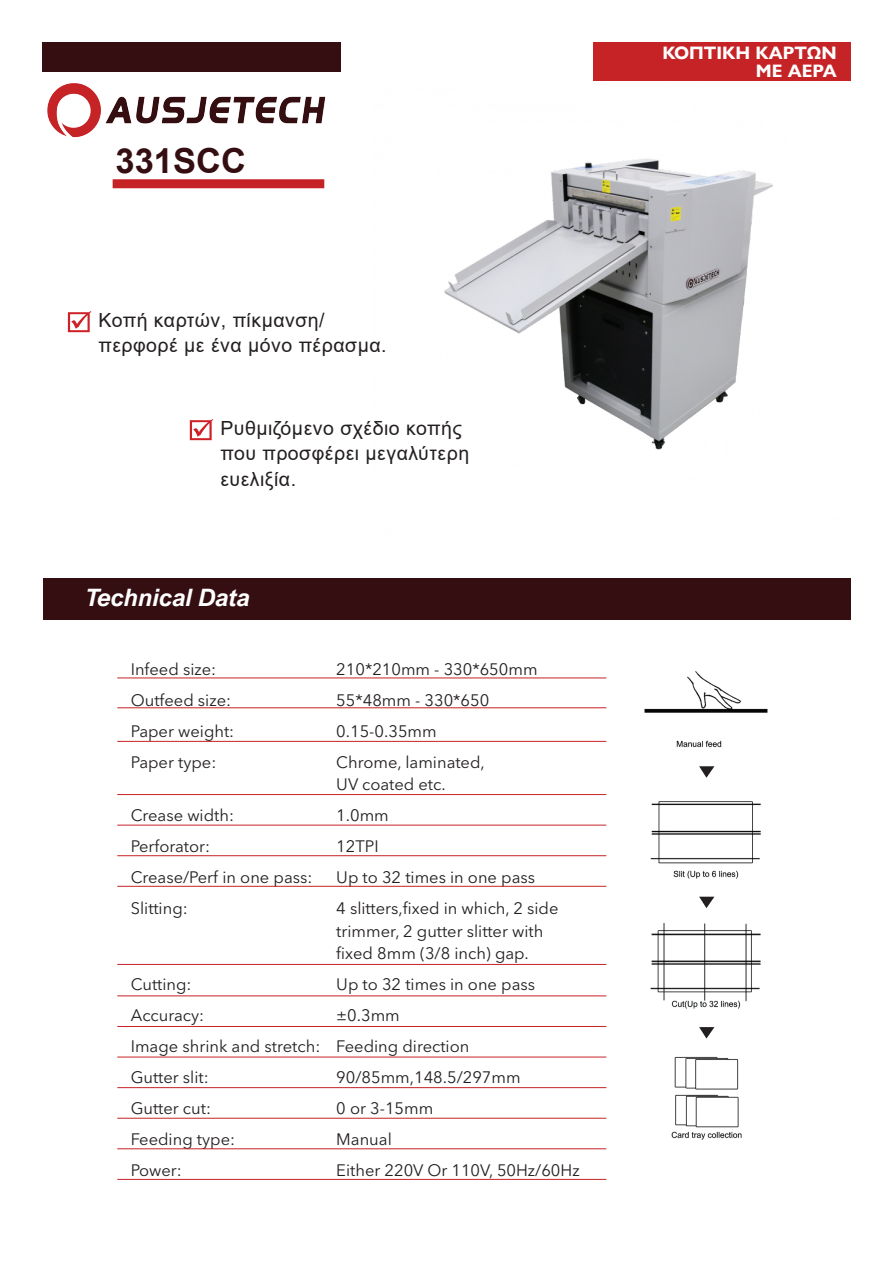
<style>
.page{position:relative;width:893px;height:1263px;background:#fff}
.page>*{position:absolute;margin:0;border:0;box-sizing:border-box;transform-origin:0 0}
.t1{font:700 34.5px "Arial";color:#340e11}
.t2{font:italic 700 24px "Arial Nova";color:#fff}
.t3{font:19.5px/25.5px "Arial";letter-spacing:.025em;color:#231f20}
.t4{font:700 18px/18px "Gill Sans Nova";color:#fff;text-align:right}
.t5{font:16.5px/22.5px "Avenir Next LT Pro";color:#231f20}
</style>
<div class="page">
<div style="left:43px;top:43px;width:298px;height:29px;background:#340e11"></div>
<img style="left:444px;top:158px;width:329px;height:292px">
<img style="left:644px;top:671px;width:124px;height:77px">
<img style="left:650px;top:801px;width:111px;height:78px">
<img style="left:650px;top:923px;width:115px;height:86px">
<img style="left:671px;top:1056px;width:71px;height:84px">
<svg style="left:699px;top:766px;width:15px;height:12px"></svg>
<svg style="left:699px;top:897px;width:15px;height:11px"></svg>
<svg style="left:699px;top:1027px;width:15px;height:11px"></svg>
<div style="left:593px;top:43px;width:257px;height:38px;background:#c62326"></div>
<div style="left:43px;top:578px;width:808px;height:41px;background:#340e11"></div>
<hr style="left:117px;top:677px;width:489px;height:1px;background:#c62326">
<hr style="left:117px;top:707px;width:489px;height:1px;background:#c62326">
<hr style="left:117px;top:741px;width:489px;height:1px;background:#c62326">
<hr style="left:117px;top:794px;width:489px;height:1px;background:#c62326">
<hr style="left:117px;top:825px;width:489px;height:1px;background:#c62326">
<hr style="left:117px;top:855px;width:489px;height:1px;background:#c62326">
<hr style="left:117px;top:886px;width:489px;height:1px;background:#c62326">
<hr style="left:117px;top:964px;width:489px;height:1px;background:#c62326">
<hr style="left:117px;top:995px;width:489px;height:1px;background:#c62326">
<hr style="left:117px;top:1026px;width:489px;height:1px;background:#c62326">
<hr style="left:117px;top:1057px;width:489px;height:1px;background:#c62326">
<hr style="left:117px;top:1087px;width:489px;height:1px;background:#c62326">
<hr style="left:117px;top:1118px;width:489px;height:1px;background:#c62326">
<hr style="left:117px;top:1148px;width:489px;height:1px;background:#c62326">
<hr style="left:117px;top:1179px;width:489px;height:1px;background:#c62326">
<img style="left:47px;top:83px;width:279px;height:55px">
<div style="left:113px;top:179px;width:211px;height:9px;background:#c62326"></div>
<svg style="left:68px;top:311px;width:23px;height:21px"></svg>
<svg style="left:190px;top:419px;width:23px;height:21px"></svg>
<h1 class="t1" style="left:116px;top:137px;width:132px">331SCC</h1>
<p class="t3" style="left:98px;top:307px;width:290px">Κοπή καρτών, πίκμανση/ περφορέ με ένα μόνο πέρασμα.</p>
<p class="t3" style="left:220px;top:415px;width:250px">Ρυθμιζόμενο σχέδιο κοπής που προσφέρει μεγαλύτερη ευελιξία.</p>
<h2 class="t2" style="left:86px;top:583px;width:166px">Technical Data</h2>
<p class="t5" style="left:131px;top:658px;width:87px">Infeed size:</p>
<p class="t5" style="left:336px;top:658px;width:203px">210*210mm - 330*650mm</p>
<p class="t5" style="left:131px;top:689px;width:102px">Outfeed size:</p>
<p class="t5" style="left:336px;top:689px;width:155px">55*48mm - 330*650</p>
<p class="t5" style="left:131px;top:720px;width:105px">Paper weight:</p>
<p class="t5" style="left:336px;top:720px;width:102px">0.15-0.35mm</p>
<p class="t5" style="left:131px;top:751px;width:87px">Paper type:</p>
<p class="t5" style="left:336px;top:751px;width:150px">Chrome, laminated,<br>UV coated etc.</p>
<p class="t5" style="left:131px;top:804px;width:105px">Crease width:</p>
<p class="t5" style="left:336px;top:804px;width:54px">1.0mm</p>
<p class="t5" style="left:131px;top:835px;width:81px">Perforator:</p>
<p class="t5" style="left:336px;top:835px;width:44px">12TPI</p>
<p class="t5" style="left:131px;top:866px;width:183px">Crease/Perf in one pass:</p>
<p class="t5" style="left:336px;top:866px;width:200px">Up to 32 times in one pass</p>
<p class="t5" style="left:131px;top:897px;width:58px">Slitting:</p>
<p class="t5" style="left:336px;top:897px;width:224px">4 slitters,fixed in which, 2 side trimmer, 2 gutter slitter with fixed 8mm (3/8 inch) gap.</p>
<p class="t5" style="left:131px;top:973px;width:62px">Cutting:</p>
<p class="t5" style="left:336px;top:973px;width:200px">Up to 32 times in one pass</p>
<p class="t5" style="left:131px;top:1004px;width:75px">Accuracy:</p>
<p class="t5" style="left:131px;top:1000px;width:340px;line-height:31px;text-indent:206px">±0.3mm<br>Image shrink and stretch: Feeding direction<br>Gutter slit:</p>
<p class="t5" style="left:336px;top:1066px;width:186px">90/85mm,148.5/297mm</p>
<p class="t5" style="left:131px;top:1097px;width:82px">Gutter cut:</p>
<p class="t5" style="left:336px;top:1097px;width:98px">0 or 3-15mm</p>
<p class="t5" style="left:131px;top:1128px;width:106px">Feeding type:</p>
<p class="t5" style="left:336px;top:1128px;width:57px">Manual</p>
<p class="t5" style="left:131px;top:1159px;width:53px">Power:</p>
<p class="t5" style="left:336px;top:1159px;width:245px">Either 220V Or 110V, 50Hz/60Hz</p>
<p class="t4" style="left:662px;top:44px;width:176px">ΚΟΠΤΙΚΗ ΚΑΡΤΩΝ<br>ΜΕ ΑΕΡΑ</p>
</div>
